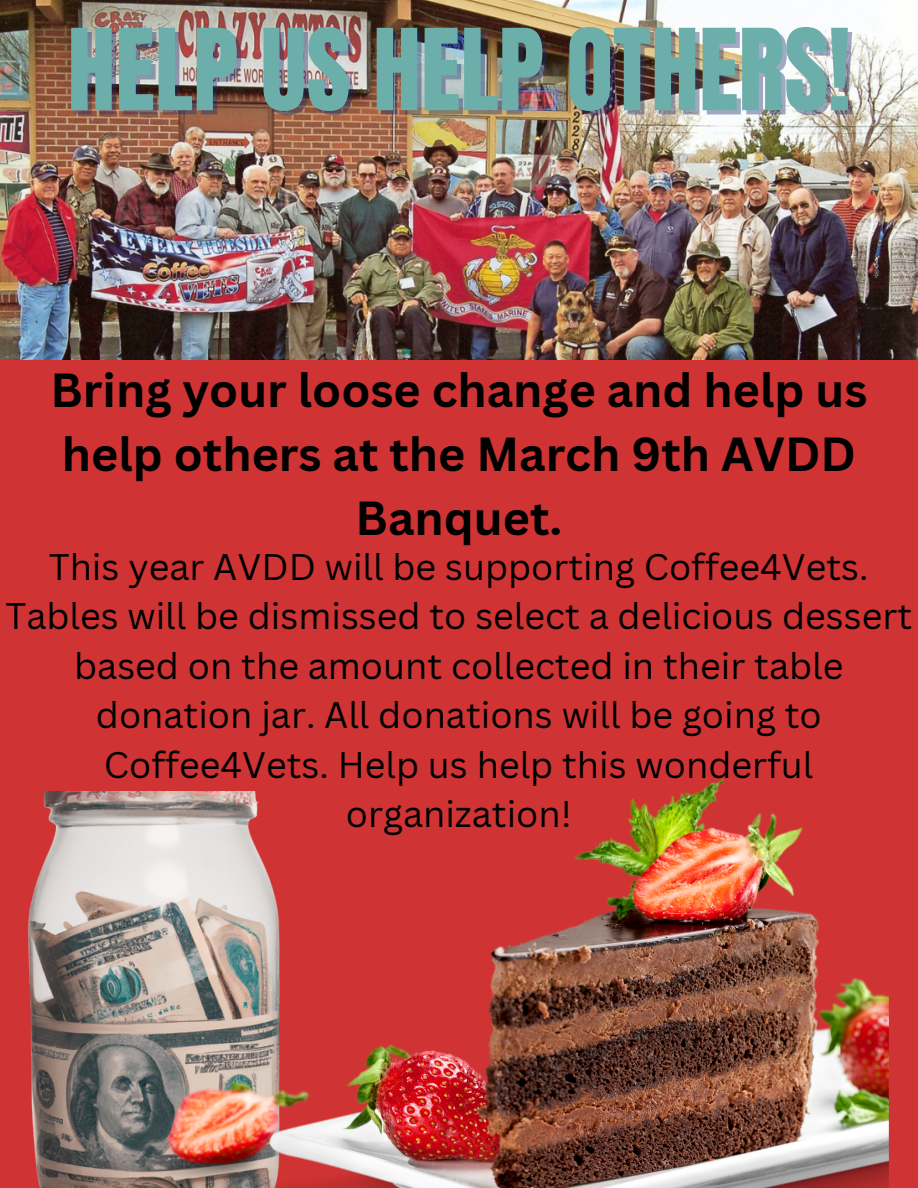
<style>
.page{position:relative;width:918px;height:1188px;background:#cf3333}
.page>*{position:absolute;margin:0;border:0;box-sizing:border-box;transform-origin:0 0}
.t1{font:96px "Anton";color:#6caea9}
.t2{font:700 46.5px/64.2px "Canva Sans";color:#000;text-align:center}
.t3{font:36px/49.5px "Canva Sans";color:#000;text-align:center}
</style>
<div class="page">
<img style="left:28px;top:792px;width:126px;height:396px">
<img style="left:154px;top:779px;width:735px;height:409px">
<img style="left:0;top:0;width:918px;height:360px">
<p class="t1" style="left:67px;top:1px;width:785px">HELP US HELP OTHERS!</p>
<p class="t2" style="left:50px;top:357px;width:819px">Bring your loose change and help us help others at the March 9th AVDD<br>Banquet.</p>
<p class="t3" style="left:5px;top:541px;width:908px">This year AVDD will be supporting Coffee4Vets.<br>Tables will be dismissed to select a delicious dessert based on the amount collected in their table donation jar. All donations will be going to Coffee4Vets. Help us help this wonderful organization!</p>
</div>
